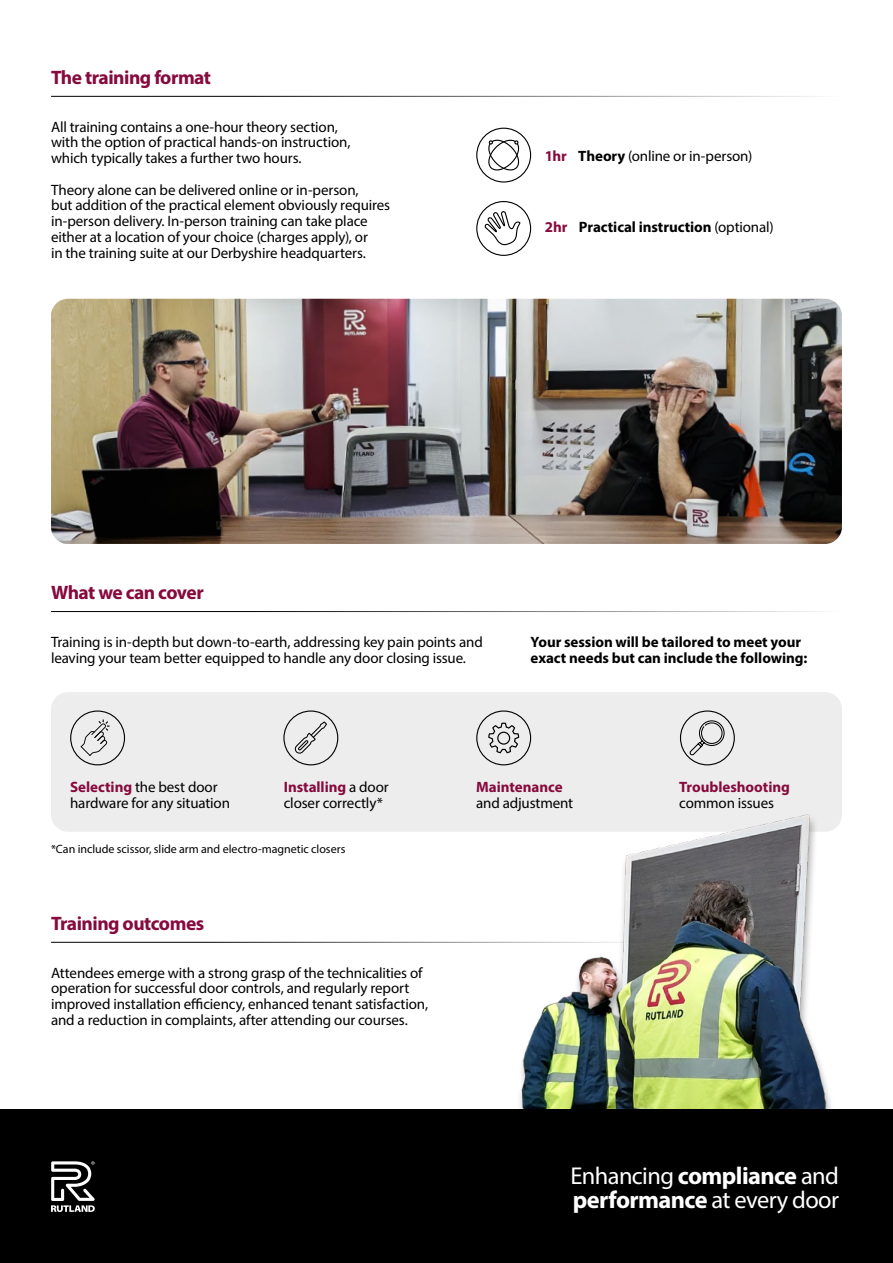
<style>
.page{position:relative;width:893px;height:1263px;background:#fff}
.page>*{position:absolute;margin:0;border:0;box-sizing:border-box;transform-origin:0 0}
.t1{font:24.45px/24px "Myriad Pro";letter-spacing:-.025em;color:#fff}
.t2{font:700 19.5px "Myriad Pro";letter-spacing:-.025em;color:#860a3d}
.t3{font:15px/15.8px "Myriad Pro";letter-spacing:-.01em;color:#000}
.t4{font:700 15px/15.8px "Myriad Pro";letter-spacing:-.005em;color:#000}
.t5{font:700 15px "Myriad Pro";letter-spacing:-.005em;color:#860a3d}
.t6{font:12px "Myriad Pro";color:#000}
.s1{font-weight:700;color:#860a3d}
.s2{font-weight:700}
.s3{color:#860a3d}
.s4{font-weight:400}
</style>
<div class="page">
<div style="left:51px;top:692px;width:791px;height:140px;background:#ededed;border-radius:17px"></div>
<img style="left:51px;top:299px;width:791px;height:245px">
<div style="left:476px;top:128px;width:55px;height:55px;border:1px solid #000;border-radius:50%"></div>
<div style="left:476px;top:201px;width:55px;height:55px;border:1px solid #000;border-radius:50%"></div>
<svg style="left:488px;top:139px;width:32px;height:32px"></svg>
<svg style="left:483px;top:210px;width:38px;height:36px"></svg>
<hr style="left:51px;top:96px;width:791px;height:1px;background:#000">
<hr style="left:51px;top:942px;width:601px;height:1px;background:#000">
<hr style="left:51px;top:611px;width:791px;height:1px;background:#000">
<div style="left:283px;top:710px;width:55px;height:55px;border:1px solid #000;border-radius:50%"></div>
<svg style="left:294px;top:721px;width:33px;height:33px"></svg>
<div style="left:70px;top:710px;width:55px;height:55px;border:1px solid #000;border-radius:50%"></div>
<svg style="left:81px;top:720px;width:28px;height:36px"></svg>
<div style="left:476px;top:710px;width:55px;height:55px;border:1px solid #000;border-radius:50%"></div>
<svg style="left:488px;top:723px;width:31px;height:30px"></svg>
<div style="left:680px;top:710px;width:55px;height:55px;border:1px solid #000;border-radius:50%"></div>
<svg style="left:688px;top:720px;width:37px;height:36px"></svg>
<img style="left:488px;top:814px;width:364px;height:296px">
<div style="left:0;top:1110px;width:893px;height:153px;background:#000"></div>
<svg style="left:51px;top:1161px;width:44px;height:51px"></svg>
<h2 class="t2" style="left:51px;top:65px;width:162px">The training format</h2>
<p class="t3" style="left:51px;top:118px;width:301px">All training contains a one-hour theory section, with the option of practical hands-on instruction, which typically takes a further two hours.</p>
<p class="t3" style="left:51px;top:181px;width:341px">Theory alone can be delivered online or in-person,<br>but addition of the practical element obviously requires in-person delivery. In-person training can take place either at a location of your choice (charges apply), or<br>in the training suite at our Derbyshire headquarters.</p>
<h2 class="t2" style="left:51px;top:580px;width:154px">What we can cover</h2>
<p class="t3" style="left:545px;top:148px;width:209px"><span class="s1">1hr</span> <span class="s2">Theory</span> (online or in-person)</p>
<p class="t4" style="left:545px;top:218px;width:230px"><span class="s3">2hr</span> Practical instruction <span class="s4">(optional)</span></p>
<p class="t3" style="left:51px;top:634px;width:433px">Training is in-depth but down-to-earth, addressing key pain points and leaving your team better equipped to handle any door closing issue.</p>
<p class="t4" style="left:530px;top:634px;width:278px">Your session will be tailored to meet your exact needs but can include the following:</p>
<p class="t3" style="left:70px;top:779px;width:161px"><span class="s1">Selecting</span> the best door hardware for any situation</p>
<p class="t3" style="left:284px;top:779px;width:106px"><span class="s1">Installing</span> a door closer correctly*</p>
<p class="t6" style="left:51px;top:842px;width:296px">*Can include scissor, slide arm and electro-magnetic closers</p>
<h2 class="t2" style="left:51px;top:911px;width:155px">Training outcomes</h2>
<p class="t3" style="left:51px;top:964px;width:379px">Attendees emerge with a strong grasp of the technicalities of operation for successful door controls, and regularly report improved installation efficiency, enhanced tenant satisfaction, and a reduction in complaints, after attending our courses.</p>
<p class="t5" style="left:476px;top:777px;width:88px">Maintenance</p>
<p class="t3" style="left:476px;top:794px;width:98px">and adjustment</p>
<p class="t5" style="left:679px;top:777px;width:112px">Troubleshooting</p>
<p class="t3" style="left:679px;top:794px;width:96px">common issues</p>
<h1 class="t1" style="left:571px;top:1163px;width:270px">Enhancing <span class="s2">compliance</span> and <span class="s2">performance</span> at every door</h1>
</div>
